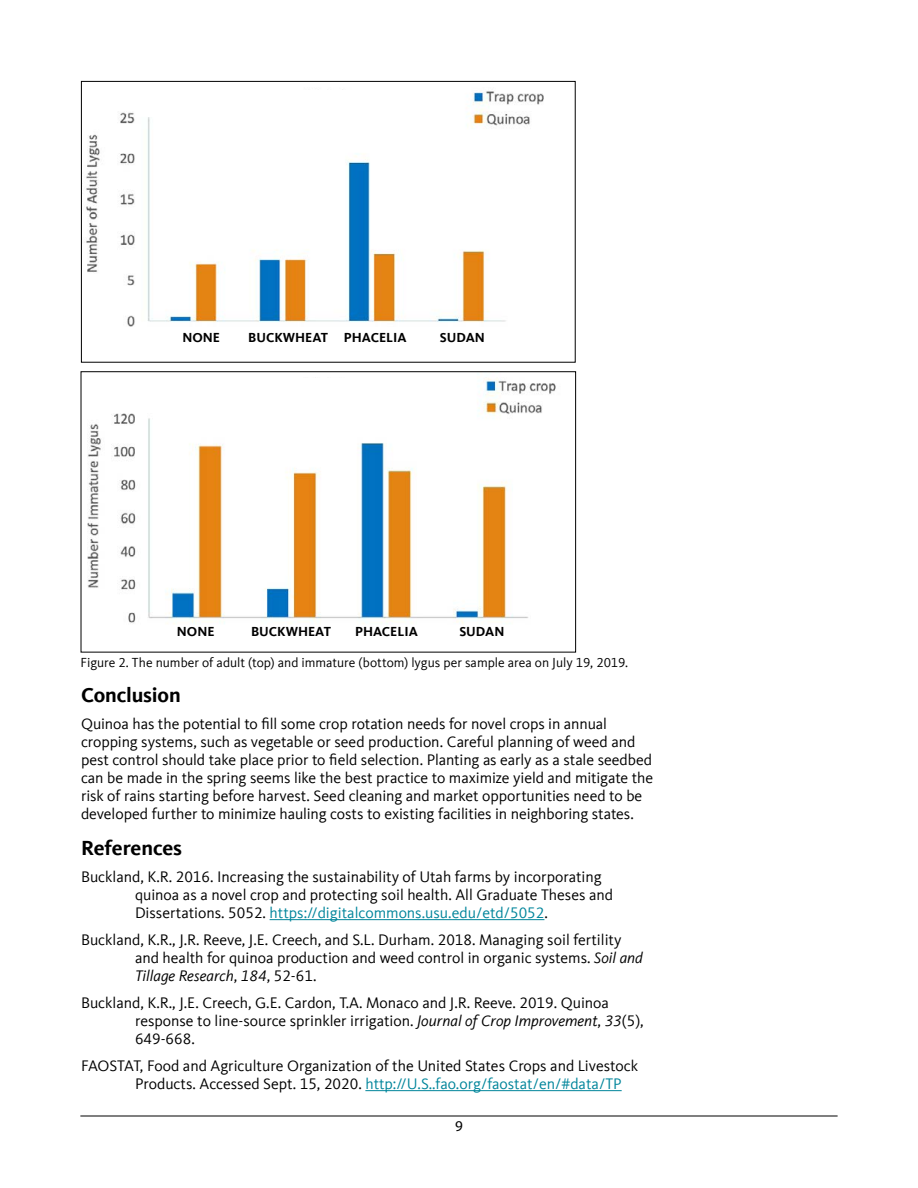
<style>
.page{position:relative;width:918px;height:1188px;background:#fff}
.page>*{position:absolute;margin:0;border:0;box-sizing:border-box;transform-origin:0 0}
.Subhead_14{font:700 21px "Kievit Offc";letter-spacing:-.01em;color:#000}
.References{font:15.75px/18px "Kievit Offc";color:#000}
.Body_Text1{font:15.75px/18px "Kievit Offc";letter-spacing:-.005em;color:#000}
.t1{font:15px "Myriad Pro";color:#000}
.t2{font:13.5px "Kievit Offc";color:#000}
.t3{font:700 13.5px "Kievit Offc";color:#000}
.s1{color:#00859b}
.s2{font-style:italic}
</style>
<div class="page">
<hr style="left:80px;top:1116px;width:758px;height:1px;background:#000">
<hr style="left:270px;top:919px;width:274px;height:1px;background:#00859b">
<hr style="left:365px;top:1090px;width:257px;height:1px;background:#00859b">
<img style="left:86px;top:89px;width:458px;height:238px">
<div style="left:81px;top:81px;width:495px;height:282px;border:1px solid #000"></div>
<img style="left:87px;top:378px;width:469px;height:246px">
<div style="left:81px;top:371px;width:495px;height:281px;border:1px solid #000"></div>
<div style="left:291px;top:378px;width:90px;height:32px;background:#fff"></div>
<div style="left:287px;top:90px;width:90px;height:32px;background:#fff"></div>
<p class="t3" style="left:182px;top:330px;width:39px">NONE</p>
<p class="t3" style="left:248px;top:330px;width:81px">BUCKWHEAT</p>
<p class="t3" style="left:344px;top:330px;width:64px">PHACELIA</p>
<p class="t3" style="left:440px;top:330px;width:46px">SUDAN</p>
<p class="t3" style="left:177px;top:623px;width:39px">NONE</p>
<p class="t3" style="left:251px;top:623px;width:81px">BUCKWHEAT</p>
<p class="t3" style="left:355px;top:623px;width:64px">PHACELIA</p>
<p class="t3" style="left:459px;top:623px;width:46px">SUDAN</p>
<p class="t2" style="left:80px;top:655px;width:549px">Figure 2. The number of adult (top) and immature (bottom) lygus per sample area on July 19, 2019.</p>
<h3 class="Subhead_14" style="left:81px;top:683px;width:101px">Conclusion</h3>
<p class="Body_Text1" style="left:81px;top:715px;width:574px">Quinoa has the potential to fill some crop rotation needs for novel crops in annual cropping systems, such as vegetable or seed production. Careful planning of weed and pest control should take place prior to field selection. Planting as early as a stale seedbed can be made in the spring seems like the best practice to maximize yield and mitigate the risk of rains starting before harvest. Seed cleaning and market opportunities need to be developed further to minimize hauling costs to existing facilities in neighboring states.</p>
<h3 class="Subhead_14" style="left:81px;top:836px;width:103px">References</h3>
<p class="References" style="left:135px;top:868px;width:480px;text-indent:-54px">Buckland, K.R. 2016. Increasing the sustainability of Utah farms by incorporating quinoa as a novel crop and protecting soil health. All Graduate Theses and<br>Dissertations. 5052. <span class="s1">https://digitalcommons.usu.edu/etd/5052</span>.</p>
<p class="References" style="left:135px;top:931px;width:509px;text-indent:-54px">Buckland, K.R., J.R. Reeve, J.E. Creech, and S.L. Durham. 2018. Managing soil fertility and health for quinoa production and weed control in organic systems. <span class="s2">Soil and<br>Tillage Research</span>, <span class="s2">184</span>, 52-61.</p>
<p class="References" style="left:135px;top:994px;width:510px;text-indent:-54px">Buckland, K.R., J.E. Creech, G.E. Cardon, T.A. Monaco and J.R. Reeve. 2019. Quinoa response to line-source sprinkler irrigation. <span class="s2">Journal of Crop Improvement</span>, <span class="s2">33</span>(5),<br>649-668.</p>
<p class="References" style="left:135px;top:1057px;width:505px;text-indent:-54px">FAOSTAT, Food and Agriculture Organization of the United States Crops and Livestock<br>Products. Accessed Sept. 15, 2020. <span class="s1">http://U.S..fao.org/faostat/en/#data/TP</span></p>
<p class="t1" style="left:455px;top:1117px;width:9px">9</p>
</div>
